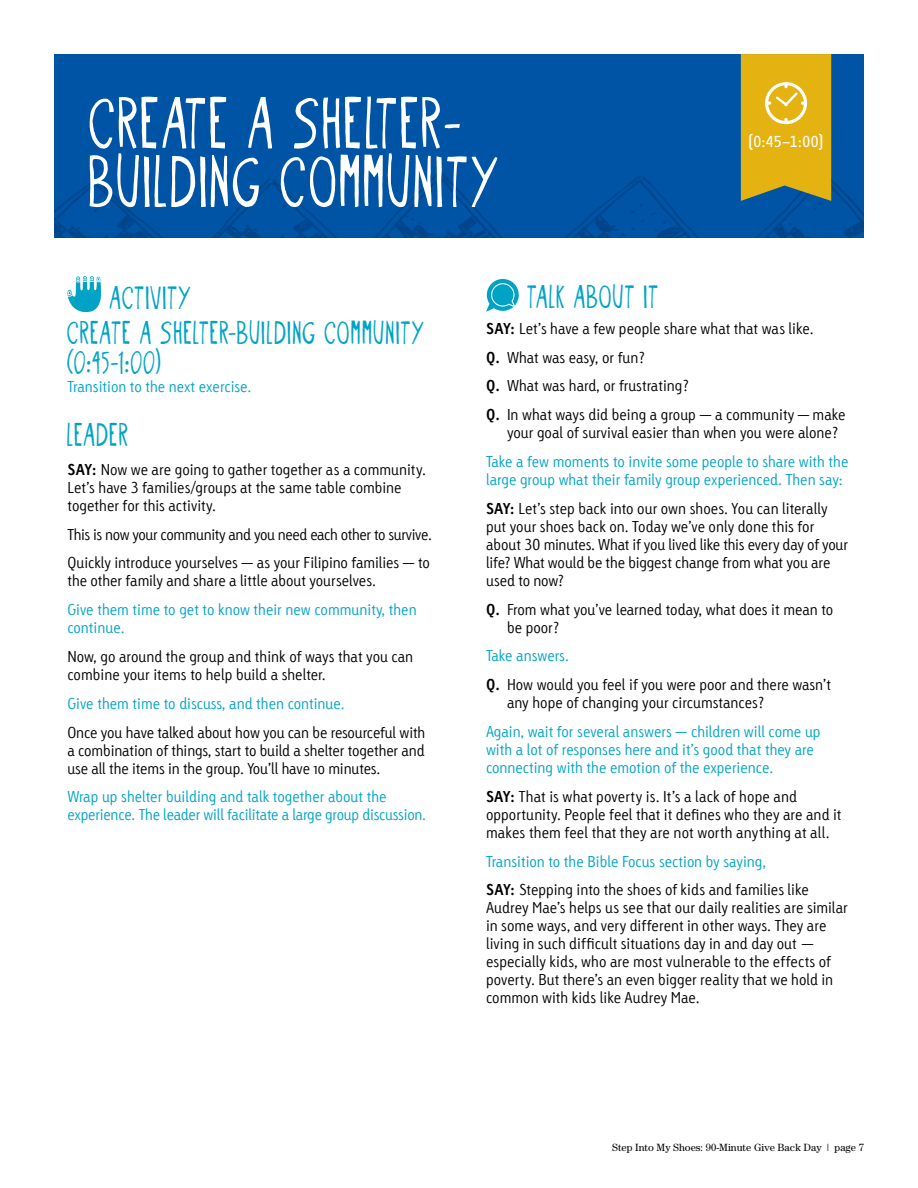
<style>
.page{position:relative;width:918px;height:1188px;background:#fff}
.page>*{position:absolute;margin:0;border:0;box-sizing:border-box;transform-origin:0 0}
.t1{font:80.7px "Oyster";letter-spacing:.025em;color:#fff}
.t2{font:36px/34.8px "Oyster";letter-spacing:.025em;color:#00a3c6}
.t3{font:300 15px/18px "Tetria LT Com";color:#000}
.t4{font:300 15px/18px "Tetria LT Com";color:#00a3c6}
.t5{font:15px "Linotype Tetria Regular Tab";color:#fff}
.t6{font:10.5px "Century Std";color:#000}
.s1{font-weight:700}
.s2{color:#00a3c6}
.s3{font-weight:700;color:#000}
.s4{color:#000}
</style>
<div class="page">
<svg style="left:68px;top:276px;width:33px;height:36px"></svg>
<svg style="left:486px;top:279px;width:33px;height:33px"></svg>
<div style="left:54px;top:54px;width:810px;height:183px;background:#0054a6"></div>
<img style="left:54px;top:157px;width:810px;height:80px">
<svg style="left:741px;top:54px;width:90px;height:147px;background:#d9b021"></svg>
<h1 class="t1" style="left:90px;top:78px;width:374px">CREATE A SHELTER-</h1>
<h1 class="t1" style="left:90px;top:136px;width:412px">BUILDING COMMUNITY</h1>
<p class="t5" style="left:748px;top:133px;width:77px">(0:45–1:00)</p>
<h2 class="t2" style="left:68px;top:279px;width:359px;text-indent:42px">ACTIVITY<br>CREATE A SHELTER-BUILDING COMMUNITY</h2>
<h2 class="t2" style="left:68px;top:344px;width:95px">(0:45-1:00)</h2>
<p class="t4" style="left:68px;top:377px;width:186px">Transition to the next exercise.</p>
<h2 class="t2" style="left:68px;top:416px;width:63px">LEADER</h2>
<p class="t3" style="left:68px;top:460px;width:360px"><span class="s1">SAY:</span> Now we are going to gather together as a community.<br>Let’s have 3 families/groups at the same table combine together for this activity.</p>
<p class="t3" style="left:68px;top:520px;width:366px;line-height:28.8px">This is now your community and you need each other to survive.<br>Quickly introduce yourselves—as your Filipino families—to</p>
<p class="t3" style="left:68px;top:572px;width:310px">the other family and share a little about yourselves.</p>
<p class="t4" style="left:68px;top:601px;width:351px">Give them time to get to know their new community, then continue.</p>
<p class="t3" style="left:68px;top:647px;width:347px">Now, go around the group and think of ways that you can combine your items to help build a shelter.</p>
<p class="t4" style="left:68px;top:694px;width:279px">Give them time to discuss, and then continue.</p>
<p class="t3" style="left:68px;top:723px;width:359px;text-align:justify">Once you have talked about how you can be resourceful with a combination of things, start to build a shelter together and use all the items in the group. You’ll have 10 minutes.</p>
<p class="t4" style="left:68px;top:788px;width:360px">Wrap up shelter building and talk together about the experience. The leader will facilitate a large group discussion.</p>
<h2 class="t2" style="left:528px;top:279px;width:133px">TALK ABOUT IT</h2>
<p class="t3" style="left:486px;top:314px;width:361px;line-height:28.8px"><span class="s1">SAY:</span> Let’s have a few people share what that was like.<br><span class="s1">Q.</span> What was easy, or fun?<br><span class="s1">Q.</span> What was hard, or frustrating?<br><span class="s1">Q.</span> In what ways did being a group—a community—make</p>
<p class="t3" style="left:507px;top:424px;width:333px">your goal of survival easier than when you were alone?</p>
<p class="t4" style="left:486px;top:453px;width:364px">Take a few moments to invite some people to share with the large group what their family group experienced. Then say:</p>
<p class="t3" style="left:486px;top:499px;width:364px"><span class="s1">SAY:</span> Let’s step back into our own shoes. You can literally put your shoes back on. Today we’ve only done this for about 30 minutes. What if you lived like this every day of your life? What would be the biggest change from what you are used to now?</p>
<p class="t3" style="left:507px;top:600px;width:328px;text-indent:-21px"><span class="s1">Q.</span> From what you’ve learned today, what does it mean to be poor?</p>
<p class="t3" style="left:486px;top:642px;width:347px;line-height:28.8px"><span class="s2">Take answers.<br></span><span class="s1">Q.</span> How would you feel if you were poor and there wasn’t</p>
<p class="t3" style="left:507px;top:694px;width:259px">any hope of changing your circumstances?</p>
<p class="t4" style="left:486px;top:723px;width:336px">Again, wait for several answers—children will come up with a lot of responses here and it’s good that they are connecting with the emotion of the experience.</p>
<p class="t3" style="left:486px;top:787px;width:357px"><span class="s1">SAY:</span> That is what poverty is. It’s a lack of hope and opportunity. People feel that it defines who they are and it makes them feel that they are not worth anything at all.</p>
<p class="t4" style="left:486px;top:847px;width:324px;line-height:28.8px">Transition to the Bible Focus section by saying,<br><span class="s3">SAY:</span> <span class="s4">Stepping into the shoes of kids and families like</span></p>
<p class="t3" style="left:486px;top:899px;width:363px">Audrey Mae’s helps us see that our daily realities are similar in some ways, and very different in other ways. They are living in such difficult situations day in and day out — especially kids, who are most vulnerable to the effects of poverty. But there’s an even bigger reality that we hold in common with kids like Audrey Mae.</p>
<p class="t6" style="left:612px;top:1142px;width:253px">Step Into My Shoes: 90-Minute Give Back Day | page 7</p>
</div>
